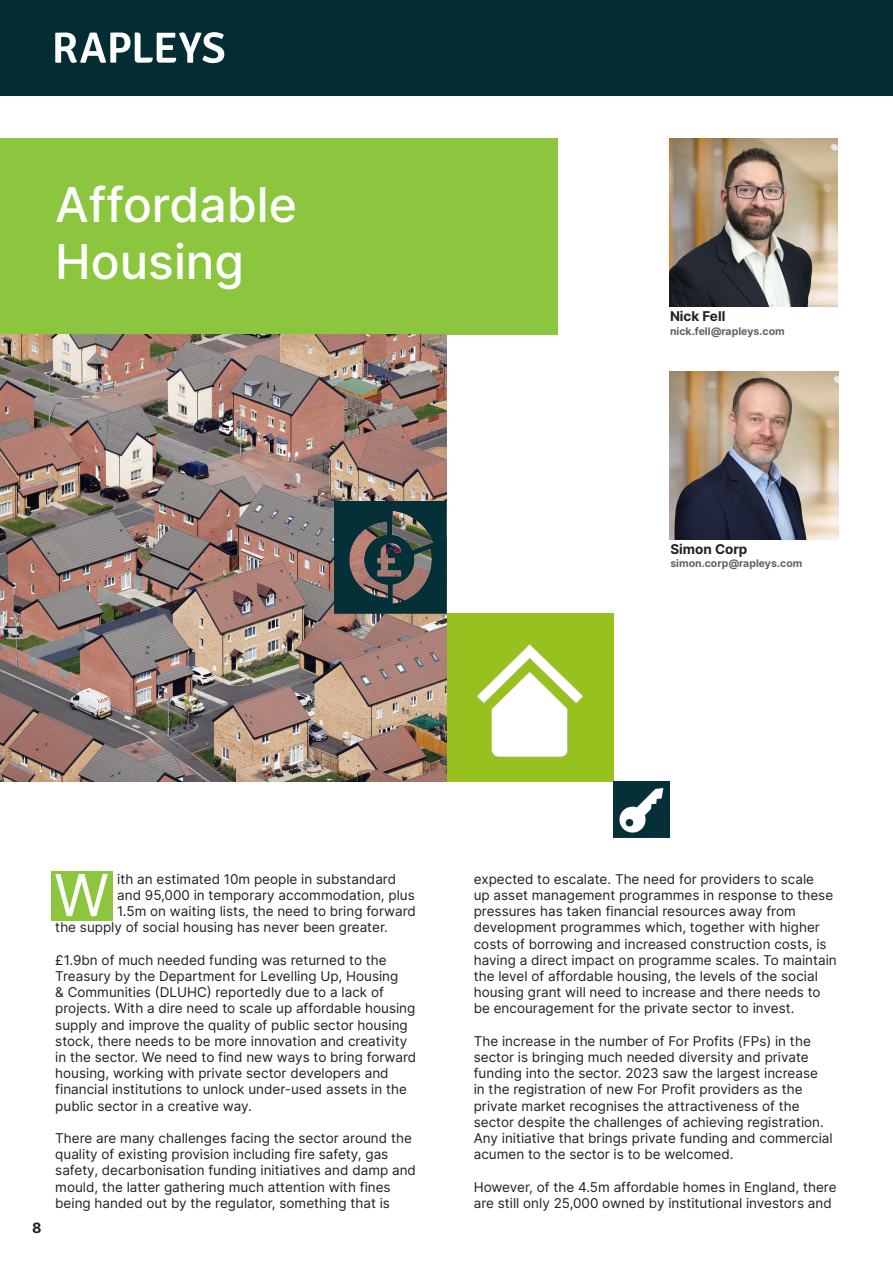
<style>
.page{position:relative;width:893px;height:1263px;background:#fff}
.page>*{position:absolute;margin:0;border:0;box-sizing:border-box;transform-origin:0 0}
.t1{font:58.05px "Inter";color:#fff}
.t2{font:500 48px "Inter";color:#fff}
.t3{font:700 14.25px "Inter";color:#231f20}
.t4{font:13.5px/16.2px "Inter";color:#231f20}
.t5{font:700 13.5px "Inter";color:#231f20}
.t6{font:700 10.5px "Inter";color:#636366}
</style>
<div class="page">
<div style="left:51px;top:871px;width:61px;height:49px;background:#8bc63e"></div>
<div style="left:0;top:138px;width:558px;height:197px;background:#8bc63e"></div>
<img style="left:669px;top:138px;width:169px;height:169px">
<img style="left:446px;top:613px;width:168px;height:168px">
<div style="left:0;top:0;width:893px;height:96px;background:#032c35"></div>
<img style="left:614px;top:781px;width:55px;height:56px">
<img style="left:0;top:335px;width:446px;height:446px">
<img style="left:670px;top:371px;width:168px;height:169px">
<svg style="left:55px;top:32px;width:170px;height:31px"></svg>
<img style="left:335px;top:502px;width:111px;height:111px">
<p class="t2" style="left:55px;top:169px;width:243px">Affordable</p>
<p class="t2" style="left:55px;top:227px;width:190px">Housing</p>
<p class="t5" style="left:670px;top:306px;width:57px">Nick Fell</p>
<p class="t6" style="left:670px;top:323px;width:116px">nick.fell@rapleys.com</p>
<p class="t5" style="left:670px;top:539px;width:79px">Simon Corp</p>
<p class="t6" style="left:670px;top:556px;width:133px">simon.corp@rapleys.com</p>
<p class="t3" style="left:32px;top:1217px;width:11px">8</p>
<p class="t1" style="left:54px;top:853px;width:57px">W</p>
<p class="t4" style="left:117px;top:870px;width:280px">ith an estimated 10m people in substandard</p>
<p class="t4" style="left:117px;top:887px;width:299px">and 95,000 in temporary accommodation, plus</p>
<p class="t4" style="left:117px;top:903px;width:300px">1.5m on waiting lists, the need to bring forward</p>
<p class="t4" style="left:55px;top:919px;width:334px">the supply of social housing has never been greater.</p>
<p class="t4" style="left:55px;top:951px;width:362px">£1.9bn of much needed funding was returned to the Treasury by the Department for Levelling Up, Housing<br>&amp; Communities (DLUHC) reportedly due to a lack of projects. With a dire need to scale up affordable housing supply and improve the quality of public sector housing stock, there needs to be more innovation and creativity in the sector. We need to find new ways to bring forward housing, working with private sector developers and financial institutions to unlock under-used assets in the public sector in a creative way.</p>
<p class="t4" style="left:55px;top:1130px;width:362px">There are many challenges facing the sector around the quality of existing provision including fire safety, gas safety, decarbonisation funding initiatives and damp and mould, the latter gathering much attention with fines being handed out by the regulator, something that is</p>
<p class="t4" style="left:474px;top:870px;width:365px">expected to escalate. The need for providers to scale<br>up asset management programmes in response to these pressures has taken financial resources away from development programmes which, together with higher costs of borrowing and increased construction costs, is having a direct impact on programme scales. To maintain the level of affordable housing, the levels of the social housing grant will need to increase and there needs to be encouragement for the private sector to invest.</p>
<p class="t4" style="left:474px;top:1032px;width:360px">The increase in the number of For Profits (FPs) in the sector is bringing much needed diversity and private funding into the sector. 2023 saw the largest increase<br>in the registration of new For Profit providers as the private market recognises the attractiveness of the sector despite the challenges of achieving registration.<br>Any initiative that brings private funding and commercial acumen to the sector is to be welcomed.</p>
<p class="t4" style="left:474px;top:1178px;width:364px">However, of the 4.5m affordable homes in England, there are still only 25,000 owned by institutional investors and</p>
</div>
